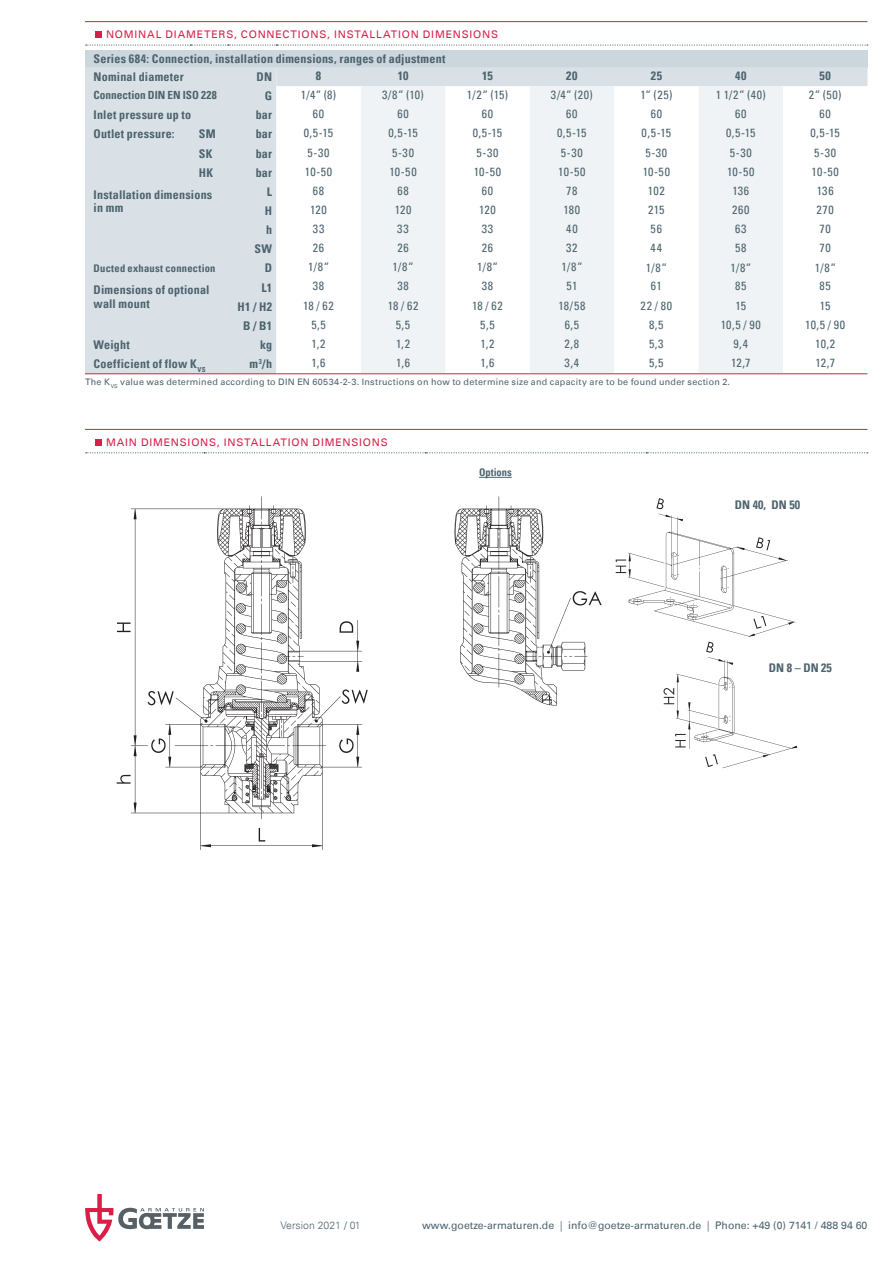
<style>
.page{position:relative;width:893px;height:1263px;background:#fff}
.page>*{position:absolute;margin:0;border:0;box-sizing:border-box;transform-origin:0 0}
.t1{font:condensed 12px "Univers";letter-spacing:.055em;color:#4d636e}
.t2{font:700 condensed 12px/19.2px "Univers";letter-spacing:.02em;color:#4d636e}
.t3{font:700 condensed 11.25px "Univers";letter-spacing:.005em;color:#4d636e}
.t4{font:10.5px "Univers";letter-spacing:.075em;color:#d91e47}
.t5{font:10.5px "Univers";color:#4d636e}
.t6{font:700 condensed 10.5px "Univers";letter-spacing:.025em;color:#4d636e}
.t7{font:300 10.5px "Univers";color:#4d636e}
.t8{font:700 condensed 10.5px "Univers";color:#4d636e}
.t9{font:9px "Univers";letter-spacing:.03em;color:#4d636e}
.s1{font-weight:300}
</style>
<div class="page">
<svg style="left:85px;top:1194px;width:119px;height:47px"></svg>
<img style="left:615px;top:498px;width:183px;height:271px">
<img style="left:116px;top:476px;width:486px;height:374px">
<hr style="left:85px;top:429px;width:782px;height:1px;background:#d91e47">
<svg style="left:96px;top:439px;width:6px;height:6px"></svg>
<svg style="left:86px;top:452px;width:782px;height:1px"></svg>
<hr style="left:479px;top:477px;width:33px;height:1px;background:#4d636e">
<hr style="left:85px;top:21px;width:782px;height:1px;background:#d91e47">
<div style="left:96px;top:31px;width:6px;height:7px;background:#d91e47"></div>
<div style="left:85px;top:50px;width:782px;height:17px;background:#ccd6dd"></div>
<svg style="left:86px;top:45px;width:782px;height:1px"></svg>
<div style="left:85px;top:67px;width:782px;height:307px;background:#d9e1e7"></div>
<svg style="left:276px;top:86px;width:591px;height:287px"></svg>
<svg style="left:361px;top:86px;width:422px;height:287px;fill:#eff3f5"></svg>
<p class="t4" style="left:106px;top:28px;width:394px">NOMINAL DIAMETERS, CONNECTIONS, INSTALLATION DIMENSIONS</p>
<p class="t2" style="left:94px;top:50px;width:353px;line-height:18px">Series 684: Connection, installation dimensions, ranges of adjustment<br>Nominal diameter</p>
<p class="t2" style="left:316px;top:66px;width:7px">8</p>
<p class="t2" style="left:398px;top:66px;width:12px">10</p>
<p class="t2" style="left:482px;top:66px;width:12px">15</p>
<p class="t2" style="left:566px;top:66px;width:13px">20</p>
<p class="t2" style="left:651px;top:66px;width:13px">25</p>
<p class="t2" style="left:735px;top:66px;width:13px">40</p>
<p class="t2" style="left:820px;top:66px;width:13px">50</p>
<p class="t1" style="left:301px;top:87px;width:37px">1/4“ (8)</p>
<p class="t1" style="left:382px;top:87px;width:43px">3/8“ (10)</p>
<p class="t1" style="left:467px;top:87px;width:43px">1/2“ (15)</p>
<p class="t1" style="left:551px;top:87px;width:43px">3/4“ (20)</p>
<p class="t1" style="left:640px;top:87px;width:34px">1“ (25)</p>
<p class="t1" style="left:716px;top:87px;width:52px">1 1/2“ (40)</p>
<p class="t1" style="left:809px;top:87px;width:34px">2“ (50)</p>
<p class="t1" style="left:313px;top:106px;width:13px">60</p>
<p class="t1" style="left:397px;top:106px;width:13px">60</p>
<p class="t1" style="left:482px;top:106px;width:13px">60</p>
<p class="t1" style="left:566px;top:106px;width:13px">60</p>
<p class="t1" style="left:651px;top:106px;width:13px">60</p>
<p class="t1" style="left:735px;top:106px;width:13px">60</p>
<p class="t1" style="left:819px;top:106px;width:13px">60</p>
<p class="t1" style="left:304px;top:126px;width:31px">0,5-15</p>
<p class="t1" style="left:388px;top:126px;width:31px">0,5-15</p>
<p class="t1" style="left:473px;top:126px;width:31px">0,5-15</p>
<p class="t1" style="left:557px;top:126px;width:31px">0,5-15</p>
<p class="t1" style="left:642px;top:126px;width:31px">0,5-15</p>
<p class="t1" style="left:726px;top:126px;width:31px">0,5-15</p>
<p class="t1" style="left:810px;top:126px;width:31px">0,5-15</p>
<p class="t1" style="left:308px;top:145px;width:23px">5-30</p>
<p class="t1" style="left:392px;top:145px;width:23px">5-30</p>
<p class="t1" style="left:476px;top:145px;width:23px">5-30</p>
<p class="t1" style="left:561px;top:145px;width:23px">5-30</p>
<p class="t1" style="left:645px;top:145px;width:23px">5-30</p>
<p class="t1" style="left:730px;top:145px;width:23px">5-30</p>
<p class="t1" style="left:814px;top:145px;width:23px">5-30</p>
<p class="t1" style="left:305px;top:164px;width:29px">10-50</p>
<p class="t1" style="left:389px;top:164px;width:29px">10-50</p>
<p class="t1" style="left:474px;top:164px;width:29px">10-50</p>
<p class="t1" style="left:558px;top:164px;width:29px">10-50</p>
<p class="t1" style="left:643px;top:164px;width:29px">10-50</p>
<p class="t1" style="left:727px;top:164px;width:29px">10-50</p>
<p class="t1" style="left:812px;top:164px;width:29px">10-50</p>
<p class="t1" style="left:313px;top:183px;width:13px">68</p>
<p class="t1" style="left:397px;top:183px;width:13px">68</p>
<p class="t1" style="left:482px;top:183px;width:13px">60</p>
<p class="t1" style="left:566px;top:183px;width:13px">78</p>
<p class="t1" style="left:648px;top:183px;width:18px">102</p>
<p class="t1" style="left:732px;top:183px;width:18px">136</p>
<p class="t1" style="left:817px;top:183px;width:18px">136</p>
<p class="t1" style="left:310px;top:202px;width:18px">120</p>
<p class="t1" style="left:395px;top:202px;width:18px">120</p>
<p class="t1" style="left:479px;top:202px;width:18px">120</p>
<p class="t1" style="left:563px;top:202px;width:18px">180</p>
<p class="t1" style="left:648px;top:202px;width:18px">215</p>
<p class="t1" style="left:732px;top:202px;width:19px">260</p>
<p class="t1" style="left:817px;top:202px;width:19px">270</p>
<p class="t1" style="left:313px;top:221px;width:13px">33</p>
<p class="t1" style="left:397px;top:221px;width:13px">33</p>
<p class="t1" style="left:482px;top:221px;width:13px">33</p>
<p class="t1" style="left:566px;top:221px;width:13px">40</p>
<p class="t1" style="left:651px;top:221px;width:13px">56</p>
<p class="t1" style="left:735px;top:221px;width:13px">63</p>
<p class="t1" style="left:820px;top:221px;width:13px">70</p>
<p class="t1" style="left:313px;top:240px;width:13px">26</p>
<p class="t1" style="left:397px;top:240px;width:13px">26</p>
<p class="t1" style="left:482px;top:240px;width:13px">26</p>
<p class="t1" style="left:566px;top:240px;width:13px">32</p>
<p class="t1" style="left:651px;top:240px;width:13px">44</p>
<p class="t1" style="left:735px;top:240px;width:13px">58</p>
<p class="t1" style="left:820px;top:240px;width:13px">70</p>
<p class="t1" style="left:308px;top:259px;width:22px">1/8“</p>
<p class="t1" style="left:393px;top:259px;width:22px">1/8“</p>
<p class="t1" style="left:477px;top:259px;width:22px">1/8“</p>
<p class="t1" style="left:561px;top:259px;width:22px">1/8“</p>
<p class="t1" style="left:646px;top:261px;width:22px">1/8“</p>
<p class="t1" style="left:730px;top:261px;width:22px">1/8“</p>
<p class="t1" style="left:815px;top:261px;width:22px">1/8“</p>
<p class="t1" style="left:313px;top:279px;width:13px">38</p>
<p class="t1" style="left:397px;top:279px;width:13px">38</p>
<p class="t1" style="left:482px;top:279px;width:13px">38</p>
<p class="t1" style="left:566px;top:279px;width:12px">51</p>
<p class="t1" style="left:651px;top:279px;width:13px">61</p>
<p class="t1" style="left:735px;top:279px;width:13px">85</p>
<p class="t1" style="left:820px;top:279px;width:13px">85</p>
<p class="t1" style="left:303px;top:298px;width:32px">18 / 62</p>
<p class="t1" style="left:388px;top:298px;width:32px">18 / 62</p>
<p class="t1" style="left:472px;top:298px;width:32px">18 / 62</p>
<p class="t1" style="left:558px;top:298px;width:28px">18/58</p>
<p class="t1" style="left:641px;top:298px;width:33px">22 / 80</p>
<p class="t1" style="left:735px;top:298px;width:12px">15</p>
<p class="t1" style="left:820px;top:298px;width:12px">15</p>
<p class="t1" style="left:311px;top:317px;width:16px">5,5</p>
<p class="t1" style="left:396px;top:317px;width:16px">5,5</p>
<p class="t1" style="left:480px;top:317px;width:16px">5,5</p>
<p class="t1" style="left:565px;top:317px;width:16px">6,5</p>
<p class="t1" style="left:649px;top:317px;width:16px">8,5</p>
<p class="t1" style="left:721px;top:317px;width:41px">10,5 / 90</p>
<p class="t1" style="left:805px;top:317px;width:41px">10,5 / 90</p>
<p class="t1" style="left:312px;top:336px;width:15px">1,2</p>
<p class="t1" style="left:396px;top:336px;width:15px">1,2</p>
<p class="t1" style="left:480px;top:336px;width:15px">1,2</p>
<p class="t1" style="left:565px;top:336px;width:16px">2,8</p>
<p class="t1" style="left:649px;top:336px;width:16px">5,3</p>
<p class="t1" style="left:733px;top:336px;width:16px">9,4</p>
<p class="t1" style="left:815px;top:336px;width:21px">10,2</p>
<p class="t1" style="left:312px;top:355px;width:15px">1,6</p>
<p class="t1" style="left:396px;top:355px;width:15px">1,6</p>
<p class="t1" style="left:480px;top:355px;width:15px">1,6</p>
<p class="t1" style="left:565px;top:355px;width:16px">3,4</p>
<p class="t1" style="left:649px;top:355px;width:16px">5,5</p>
<p class="t1" style="left:731px;top:355px;width:21px">12,7</p>
<p class="t1" style="left:815px;top:355px;width:21px">12,7</p>
<p class="t2" style="left:257px;top:67px;width:17px">DN</p>
<p class="t3" style="left:94px;top:88px;width:125px">Connection DIN EN ISO 228</p>
<p class="t2" style="left:265px;top:86px;width:9px">G</p>
<p class="t2" style="left:94px;top:105px;width:99px">Inlet pressure up to</p>
<p class="t2" style="left:256px;top:105px;width:18px">bar</p>
<p class="t2" style="left:94px;top:125px;width:83px">Outlet pressure:</p>
<p class="t2" style="left:199px;top:125px;width:18px">SM</p>
<p class="t2" style="left:256px;top:125px;width:18px">bar</p>
<p class="t2" style="left:199px;top:144px;width:15px">SK</p>
<p class="t2" style="left:256px;top:144px;width:18px">bar</p>
<p class="t2" style="left:199px;top:163px;width:16px">HK</p>
<p class="t2" style="left:256px;top:163px;width:18px">bar</p>
<p class="t2" style="left:94px;top:188px;width:120px;line-height:13.5px">Installation dimensions in mm</p>
<p class="t2" style="left:254px;top:182px;width:19px;text-align:right">L<br>H<br>h<br>SW</p>
<p class="t6" style="left:94px;top:262px;width:123px">Ducted exhaust connection</p>
<p class="t2" style="left:265px;top:258px;width:9px">D</p>
<p class="t2" style="left:94px;top:283px;width:117px;line-height:13.5px">Dimensions of optional wall mount</p>
<p class="t2" style="left:238px;top:278px;width:36px;text-align:right">L1<br>H1 / H2<br>B / B1</p>
<p class="t2" style="left:94px;top:335px;width:38px">Weight</p>
<p class="t2" style="left:260px;top:335px;width:14px">kg</p>
<p class="t2" style="left:94px;top:354px;width:114px">Coefficient of flow K<sub>VS</sub></p>
<p class="t2" style="left:250px;top:354px;width:24px">m<sup>3</sup>/h</p>
<p class="t9" style="left:85px;top:376px;width:647px">The K<sub>VS</sub> value was determined according to DIN EN 60534-2-3. Instructions on how to determine size and capacity are to be found under section 2.</p>
<p class="t4" style="left:106px;top:436px;width:283px">MAIN DIMENSIONS, INSTALLATION DIMENSIONS</p>
<p class="t8" style="left:479px;top:466px;width:34px">Options</p>
<p class="t2" style="left:735px;top:495px;width:67px">DN 40, DN 50</p>
<p class="t2" style="left:769px;top:658px;width:65px">DN 8 – DN 25</p>
<p class="t7" style="left:281px;top:1219px;width:82px">Version 2021 / 01</p>
<p class="t5" style="left:422px;top:1219px;width:447px">www.goetze-armaturen.de <span class="s1">|</span> info@goetze-armaturen.de <span class="s1">|</span> Phone: +49 (0) 7141 / 488 94 60</p>
</div>
